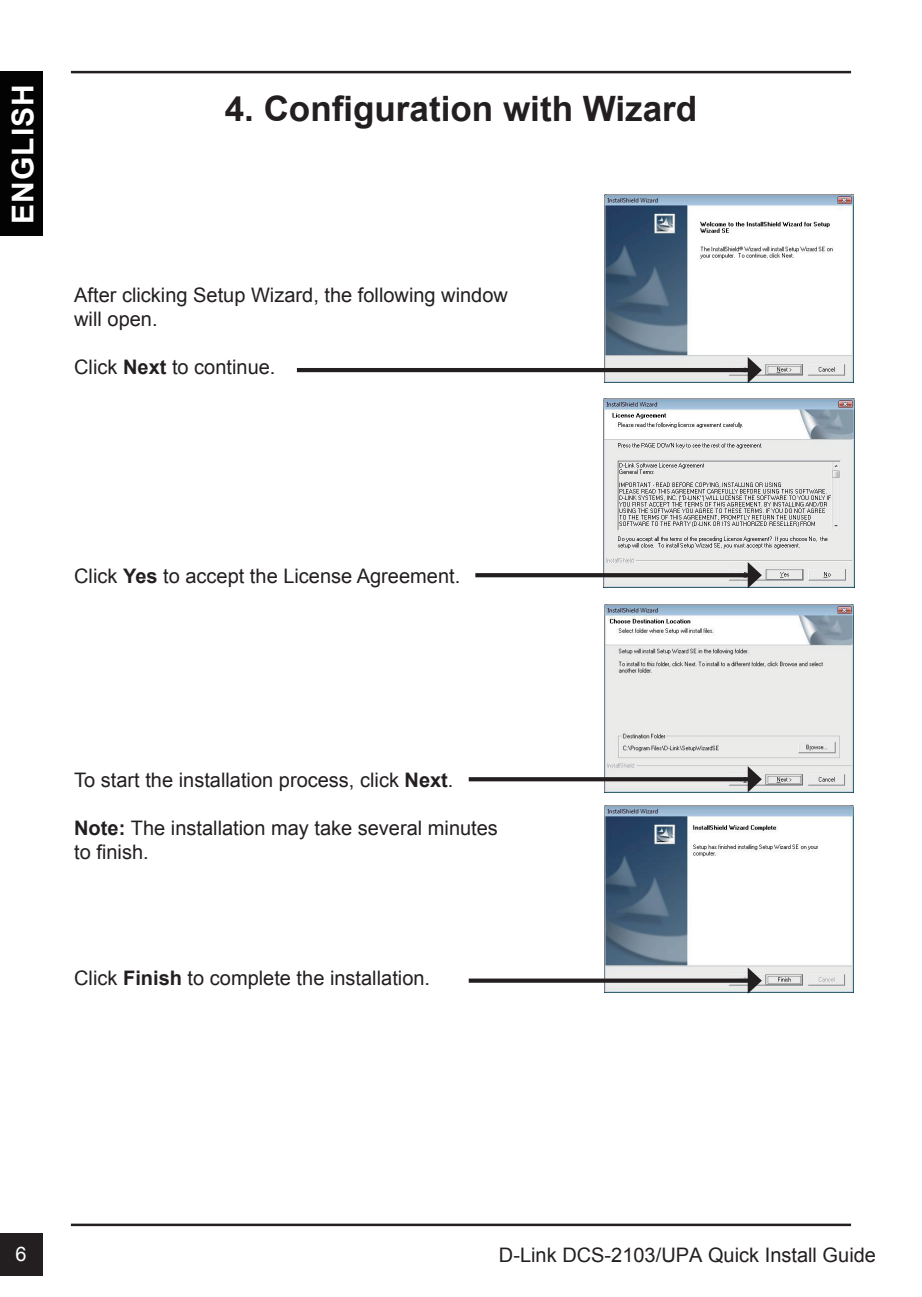
<style>
.page{position:relative;width:922px;height:1297px;background:#fff}
.page>*{position:absolute;margin:0;border:0;box-sizing:border-box;transform-origin:0 0}
.t1{font:700 35px "Arial";color:#231f20}
.t2{font:700 30px "Arial";letter-spacing:.04em;color:#fff}
.t3{font:20px/24px "Arial";color:#231f20}
.t4{font:20px "Arial";color:#fff}
.s1{font-weight:700}
</style>
<div class="page">
<hr style="left:71px;top:71px;width:779px;height:2px;background:#231f20">
<hr style="left:71px;top:1223px;width:779px;height:3px;background:#231f20">
<div style="left:0;top:1233px;width:43px;height:43px;background:#231f20"></div>
<div style="left:0;top:72px;width:43px;height:164px;background:#030303"></div>
<img style="left:604px;top:194px;width:249px;height:188px">
<img style="left:603px;top:398px;width:251px;height:189px">
<img style="left:604px;top:605px;width:249px;height:187px">
<hr style="left:297px;top:368px;width:454px;height:4px;background:#231f20">
<svg style="left:747px;top:357px;width:14px;height:26px"></svg>
<img style="left:604px;top:805px;width:249px;height:188px">
<svg style="left:475px;top:573px;width:272px;height:4px"></svg>
<svg style="left:747px;top:562px;width:14px;height:26px"></svg>
<svg style="left:468px;top:777px;width:279px;height:4px"></svg>
<svg style="left:747px;top:766px;width:14px;height:26px"></svg>
<div style="left:468px;top:978px;width:283px;height:5px;background:#231f20"></div>
<svg style="left:747px;top:967px;width:14px;height:27px"></svg>
<h2 class="t2" style="left:3px;top:224px;width:142px;rotate:-90deg">ENGLISH</h2>
<h1 class="t1" style="left:225px;top:85px;width:474px">4. Configuration with Wizard</h1>
<p class="t3" style="left:74px;top:283px;width:435px">After clicking Setup Wizard, the following window will open.</p>
<p class="t3" style="left:74px;top:355px;width:203px">Click <span class="s1">Next</span> to continue.</p>
<p class="t3" style="left:74px;top:565px;width:387px">Click <span class="s1">Yes</span> to accept the License Agreement.</p>
<p class="t3" style="left:74px;top:768px;width:381px">To start the installation process, click <span class="s1">Next</span>.</p>
<p class="t3" style="left:74px;top:816px;width:425px"><span class="s1">Note:</span> The installation may take several minutes to finish.</p>
<p class="t3" style="left:74px;top:966px;width:357px">Click <span class="s1">Finish</span> to complete the installation.</p>
<p class="t4" style="left:15px;top:1241px;width:13px">6</p>
<p class="t3" style="left:499px;top:1243px;width:378px">D-Link DCS-2103/UPA Quick Install Guide</p>
</div>
